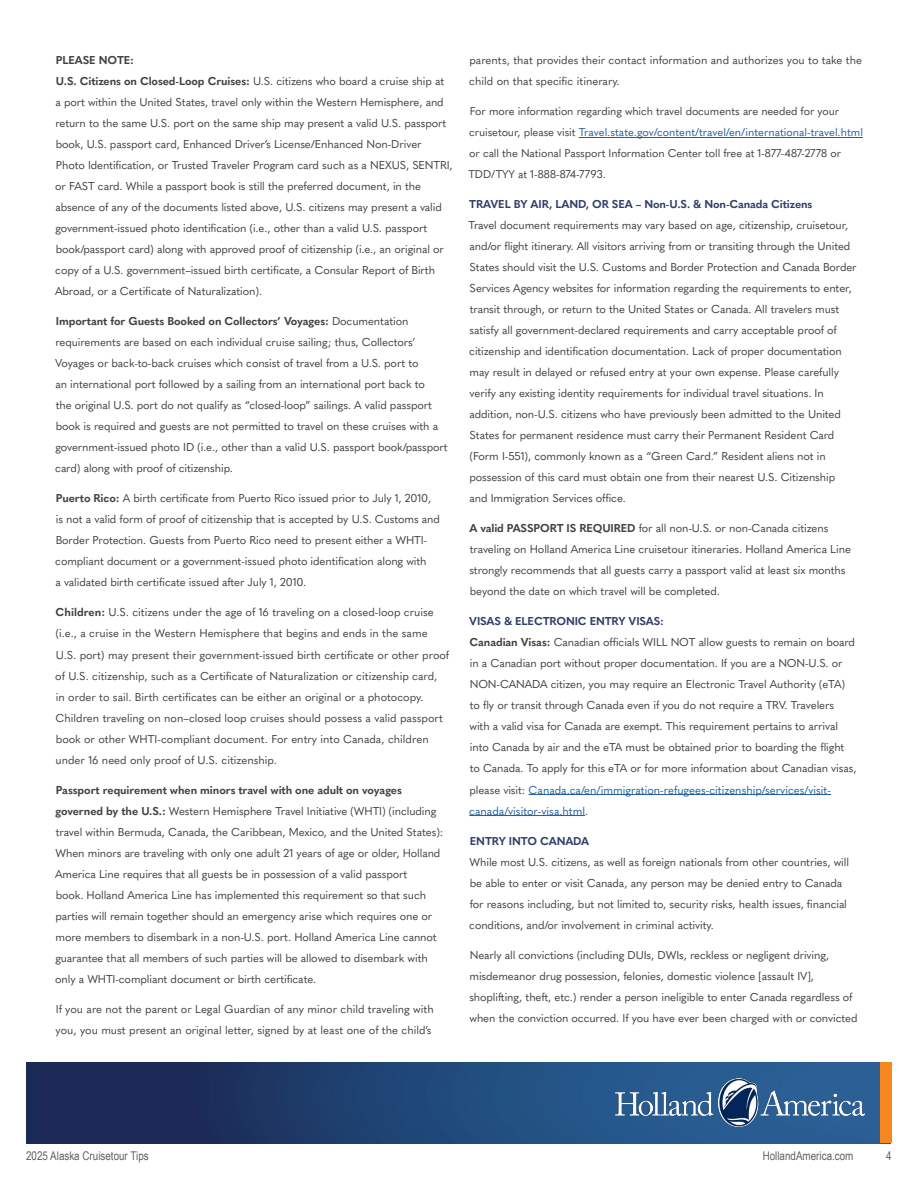
<style>
.page{position:relative;width:918px;height:1188px;background:#fff}
.page>*{position:absolute;margin:0;border:0;box-sizing:border-box;transform-origin:0 0}
.t1{font:12px "Arial Narrow";color:#606060}
.t2{font:11.25px/21px "Quasimoda";letter-spacing:-.01em;color:#424142}
.t3{font:11.25px/21px "Quasimoda";letter-spacing:-.01em;color:#414042}
.t4{font:700 11.25px "Quasimoda";letter-spacing:-.01em;color:#313e69}
.t5{font:700 11.25px "Quasimoda";letter-spacing:-.01em;color:#424142}
.t6{font:11.1px/21px "Quasimoda";letter-spacing:-.01em;color:#424142}
.s1{font-weight:700}
.s2{color:#215e9e}
</style>
<div class="page">
<img style="left:27px;top:1062px;width:854px;height:81px">
<img style="left:616px;top:1079px;width:248px;height:47px">
<div style="left:881px;top:1062px;width:11px;height:81px;background:#f6861f"></div>
<hr style="left:579px;top:137px;width:284px;height:1px;background:#215e9e">
<hr style="left:529px;top:794px;width:302px;height:1px;background:#215e9e">
<hr style="left:469px;top:815px;width:116px;height:1px;background:#215e9e">
<h3 class="t5" style="left:56px;top:52px;width:80px">PLEASE NOTE:</h3>
<p class="t2" style="left:55px;top:70px;width:399px"><span class="s1">U.S. Citizens on Closed-Loop Cruises:</span> U.S. citizens who board a cruise ship at<br>a port within the United States, travel only within the Western Hemisphere, and return to the same U.S. port on the same ship may present a valid U.S. passport book, U.S. passport card, Enhanced Driver’s License/Enhanced Non-Driver Photo Identification, or Trusted Traveler Program card such as a NEXUS, SENTRI, or FAST card. While a passport book is still the preferred document, in the absence of any of the documents listed above, U.S. citizens may present a valid government-issued photo identification (i.e., other than a valid U.S. passport book/passport card) along with approved proof of citizenship (i.e., an original or copy of a U.S. government–issued birth certificate, a Consular Report of Birth Abroad, or a Certificate of Naturalization).</p>
<p class="t2" style="left:55px;top:310px;width:394px"><span class="s1">Important for Guests Booked on Collectors’ Voyages:</span> Documentation requirements are based on each individual cruise sailing; thus, Collectors’ Voyages or back-to-back cruises which consist of travel from a U.S. port to<br>an international port followed by a sailing from an international port back to<br>the original U.S. port do not qualify as “closed-loop” sailings. A valid passport book is required and guests are not permitted to travel on these cruises with a government-issued photo ID (i.e., other than a valid U.S. passport book/passport card) along with proof of citizenship.</p>
<p class="t2" style="left:55px;top:487px;width:386px"><span class="s1">Puerto Rico:</span> A birth certificate from Puerto Rico issued prior to July 1, 2010, is not a valid form of proof of citizenship that is accepted by U.S. Customs and Border Protection. Guests from Puerto Rico need to present either a WHTI&shy;compliant document or a government-issued photo identification along with<br>a validated birth certificate issued after July 1, 2010.</p>
<p class="t2" style="left:55px;top:601px;width:395px"><span class="s1">Children:</span> U.S. citizens under the age of 16 traveling on a closed-loop cruise (i.e., a cruise in the Western Hemisphere that begins and ends in the same U.S. port) may present their government-issued birth certificate or other proof of U.S. citizenship, such as a Certificate of Naturalization or citizenship card, in order to sail. Birth certificates can be either an original or a photocopy.<br>Children traveling on non–closed loop cruises should possess a valid passport book or other WHTI-compliant document. For entry into Canada, children under 16 need only proof of U.S. citizenship.</p>
<p class="t2" style="left:55px;top:778px;width:390px"><span class="s1">Passport requirement when minors travel with one adult on voyages governed by the U.S.:</span> Western Hemisphere Travel Initiative (WHTI) (including travel within Bermuda, Canada, the Caribbean, Mexico, and the United States):<br>When minors are traveling with only one adult 21 years of age or older, Holland America Line requires that all guests be in possession of a valid passport<br>book. Holland America Line has implemented this requirement so that such parties will remain together should an emergency arise which requires one or more members to disembark in a non-U.S. port. Holland America Line cannot guarantee that all members of such parties will be allowed to disembark with only a WHTI-compliant document or birth certificate.</p>
<p class="t2" style="left:56px;top:997px;width:380px">If you are not the parent or Legal Guardian of any minor child traveling with you, you must present an original letter, signed by at least one of the child’s</p>
<p class="t2" style="left:469px;top:49px;width:394px">parents, that provides their contact information and authorizes you to take the child on that specific itinerary.</p>
<p class="t6" style="left:469px;top:100px;width:396px">For more information regarding which travel documents are needed for your cruisetour, please visit <span class="s2">Travel.state.gov/content/travel/en/international-travel.html </span>or call the National Passport Information Center toll free at 1-877-487-2778 or TDD/TYY at 1-888-874-7793.</p>
<h3 class="t4" style="left:469px;top:196px;width:345px">TRAVEL BY AIR, LAND, OR SEA – Non-U.S. &amp; Non-Canada Citizens</h3>
<p class="t2" style="left:469px;top:214px;width:390px">Travel document requirements may vary based on age, citizenship, cruisetour, and/or flight itinerary. All visitors arriving from or transiting through the United States should visit the U.S. Customs and Border Protection and Canada Border Services Agency websites for information regarding the requirements to enter, transit through, or return to the United States or Canada. All travelers must satisfy all government-declared requirements and carry acceptable proof of citizenship and identification documentation. Lack of proper documentation may result in delayed or refused entry at your own expense. Please carefully verify any existing identity requirements for individual travel situations. In addition, non-U.S. citizens who have previously been admitted to the United States for permanent residence must carry their Permanent Resident Card (Form I-551), commonly known as a “Green Card.” Resident aliens not in possession of this card must obtain one from their nearest U.S. Citizenship<br>and Immigration Services office.</p>
<p class="t2" style="left:469px;top:517px;width:383px"><span class="s1">A valid PASSPORT IS REQUIRED</span> for all non-U.S. or non-Canada citizens traveling on Holland America Line cruisetour itineraries. Holland America Line strongly recommends that all guests carry a passport valid at least six months beyond the date on which travel will be completed.</p>
<h3 class="t4" style="left:469px;top:613px;width:196px">VISAS &amp; ELECTRONIC ENTRY VISAS:</h3>
<p class="t2" style="left:469px;top:631px;width:389px"><span class="s1">Canadian Visas:</span> Canadian officials WILL NOT allow guests to remain on board in a Canadian port without proper documentation. If you are a NON-U.S. or NON-CANADA citizen, you may require an Electronic Travel Authority (eTA) to fly or transit through Canada even if you do not require a TRV. Travelers<br>with a valid visa for Canada are exempt. This requirement pertains to arrival into Canada by air and the eTA must be obtained prior to boarding the flight to Canada. To apply for this eTA or for more information about Canadian visas, please visit: <span class="s2">Canada.ca/en/immigration-refugees-citizenship/services/visit&shy;canada/visitor-visa.html</span>.</p>
<h3 class="t4" style="left:470px;top:832px;width:121px">ENTRY INTO CANADA</h3>
<p class="t2" style="left:469px;top:850px;width:381px">While most U.S. citizens, as well as foreign nationals from other countries, will be able to enter or visit Canada, any person may be denied entry to Canada for reasons including, but not limited to, security risks, health issues, financial conditions, and/or involvement in criminal activity.</p>
<p class="t3" style="left:469px;top:943px;width:390px">Nearly all convictions (including DUIs, DWIs, reckless or negligent driving, misdemeanor drug possession, felonies, domestic violence [assault IV], shoplifting, theft, etc.) render a person ineligible to enter Canada regardless of when the conviction occurred. If you have ever been charged with or convicted</p>
<p class="t1" style="left:26px;top:1147px;width:124px">2025 Alaska Cruisetour Tips</p>
<p class="t1" style="left:763px;top:1147px;width:92px">HollandAmerica.com</p>
<p class="t1" style="left:886px;top:1147px;width:7px">4</p>
</div>
